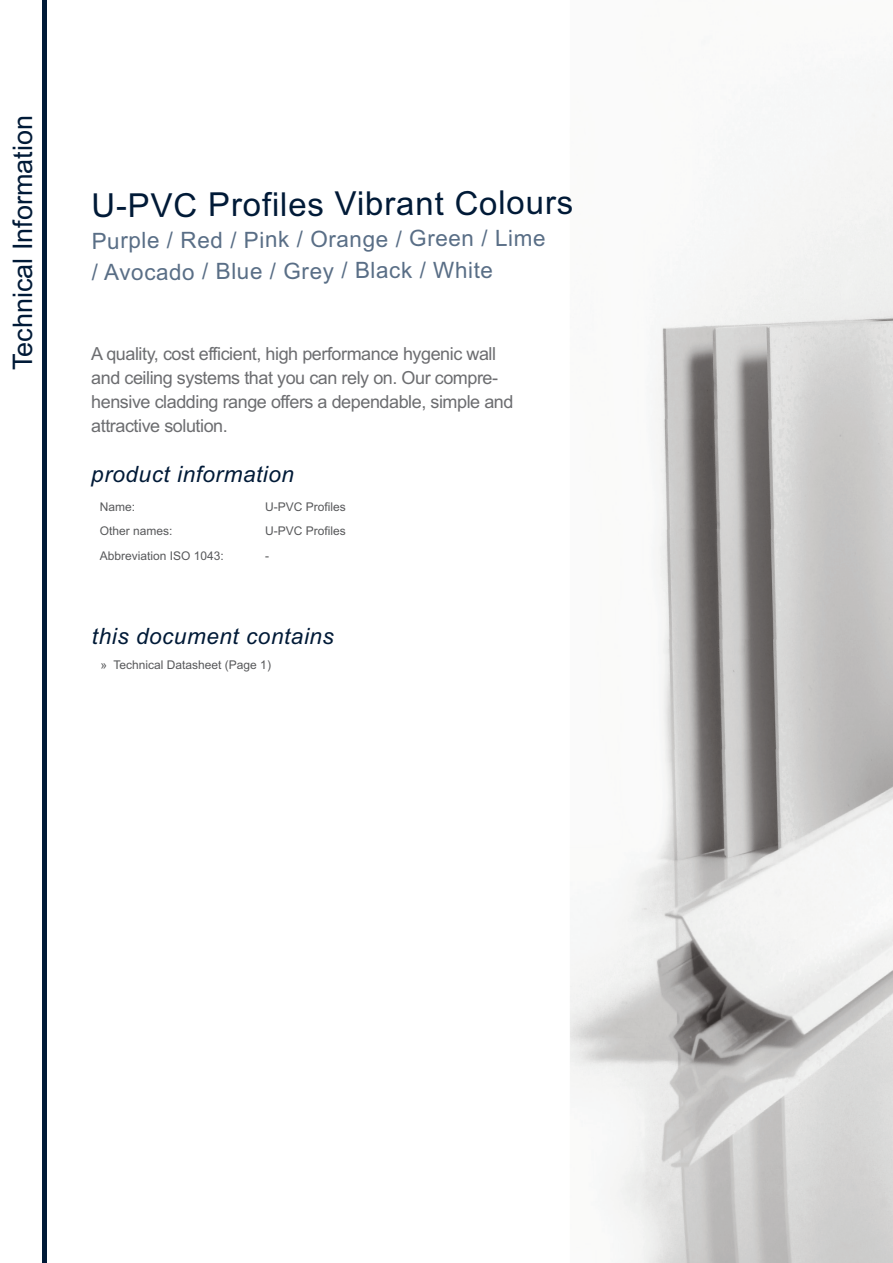
<style>
.page{position:relative;width:893px;height:1263px;background:#fff}
.page>*{position:absolute;margin:0;border:0;box-sizing:border-box;transform-origin:0 0}
.t1{font:33px "Arial";letter-spacing:.015em;color:#001a37}
.t2{font:27px "Arial";color:#001a37}
.t3{font:22.5px/31.7px "Arial";letter-spacing:.015em;color:#596e86}
.t4{font:italic 22.5px "Arial";letter-spacing:.025em;color:#001a37}
.t5{font:18px/24px "Arial";letter-spacing:-.025em;color:#6c6d70}
.t6{font:12px "Arial";color:#57585a}
</style>
<div class="page">
<img style="left:570px;top:81px;width:323px;height:1182px">
<hr style="left:43px;top:0;width:4px;height:1263px;background:#001a37">
<h2 class="t2" style="left:7px;top:370px;width:257px;rotate:-90deg">Techn ci al nI of mr at oi n</h2>
<h1 class="t1" style="left:91px;top:185px;width:484px">U-PVC Profiles Vibrant Colours</h1>
<p class="t3" style="left:92px;top:224px;width:456px">Purple / Red / Pink / Orange / Green / Lime / Avocado / Blue / Grey / Black / White</p>
<p class="t5" style="left:91px;top:342px;width:424px">A quality, cost efficient, high performance hygenic wall and ceiling systems that you can rely on. Our compre&shy;hensive cladding range offers a dependable, simple and attractive solution.</p>
<p class="t4" style="left:91px;top:461px;width:204px">product information</p>
<p class="t6" style="left:100px;top:499px;width:37px">Name:</p>
<p class="t6" style="left:265px;top:499px;width:82px">U-PVC Profiles</p>
<p class="t6" style="left:100px;top:524px;width:74px">Other names:</p>
<p class="t6" style="left:265px;top:524px;width:82px">U-PVC Profiles</p>
<p class="t6" style="left:100px;top:548px;width:126px">Abbreviation ISO 1043:</p>
<p class="t6" style="left:265px;top:548px;width:5px">-</p>
<p class="t4" style="left:92px;top:623px;width:243px">this document contains</p>
<p class="t6" style="left:100px;top:658px;width:172px">» Technical Datasheet (Page 1)</p>
</div>
